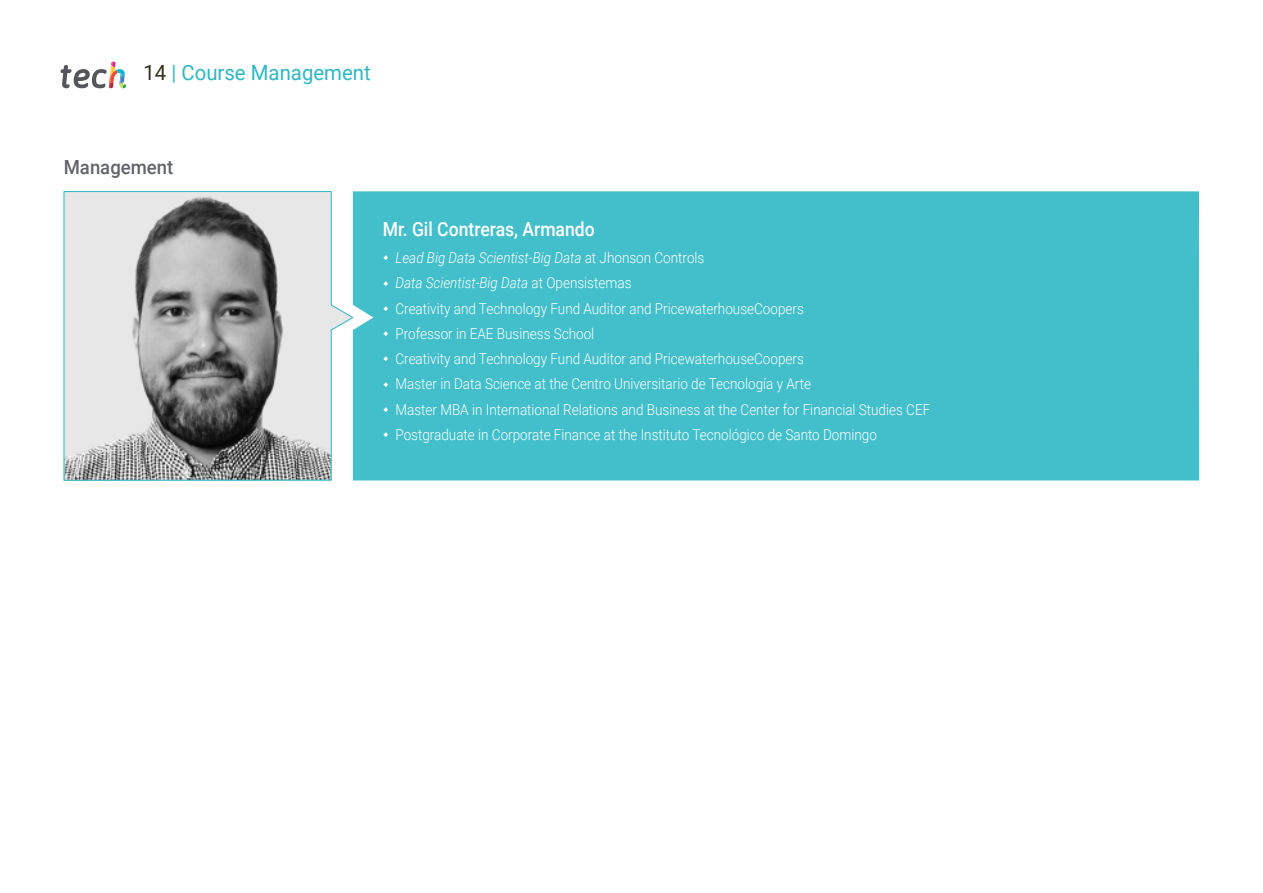
<style>
.page{position:relative;width:1263px;height:893px;background:#fff}
.page>*{position:absolute;margin:0;border:0;box-sizing:border-box;transform-origin:0 0}
.t1{font:21px "Roboto";color:#2db8c5}
.t2{font:500 19.5px "Roboto";color:#fff;scale:.9 1}
.t3{font:500 19.5px "Roboto";color:#61646a;scale:.95 1}
.t4{font:300 15px/25.2px "Roboto";color:#fff;scale:.9 1}
.s1{color:#312e20}
.s2{font-style:italic}
</style>
<div class="page">
<svg style="left:61px;top:62px;width:65px;height:27px"></svg>
<div style="left:353px;top:191px;width:846px;height:289px;background:#42bfca"></div>
<svg style="left:64px;top:191px;width:289px;height:290px;background:#b5b7b7"></svg>
<svg style="left:384px;top:255px;width:4px;height:5px"></svg>
<svg style="left:384px;top:281px;width:4px;height:5px"></svg>
<svg style="left:384px;top:306px;width:4px;height:5px"></svg>
<svg style="left:384px;top:331px;width:4px;height:5px"></svg>
<svg style="left:384px;top:356px;width:4px;height:5px"></svg>
<svg style="left:384px;top:382px;width:4px;height:5px"></svg>
<svg style="left:384px;top:407px;width:4px;height:5px"></svg>
<svg style="left:384px;top:432px;width:4px;height:5px"></svg>
<h1 class="t1" style="left:144px;top:57px;width:229px"><span class="s1">14</span> | Course Management</h1>
<h2 class="t3" style="left:64px;top:154px;width:117px">Management</h2>
<h2 class="t2" style="left:383px;top:215px;width:237px">Mr. Gil Contreras, Armando</h2>
<p class="t4" style="left:395px;top:244px;width:596px"><span class="s2">Lead Big Data Scientist-Big Data</span> at Jhonson Controls<br><span class="s2">Data Scientist-Big Data</span> at Opensistemas<br>Creativity and Technology Fund Auditor and PricewaterhouseCoopers<br>Professor in EAE Business School<br>Creativity and Technology Fund Auditor and PricewaterhouseCoopers<br>Master in Data Science at the Centro Universitario de Tecnología y Arte<br>Master MBA in International Relations and Business at the Center for Financial Studies CEF Postgraduate in Corporate Finance at the Instituto Tecnológico de Santo Domingo</p>
</div>
